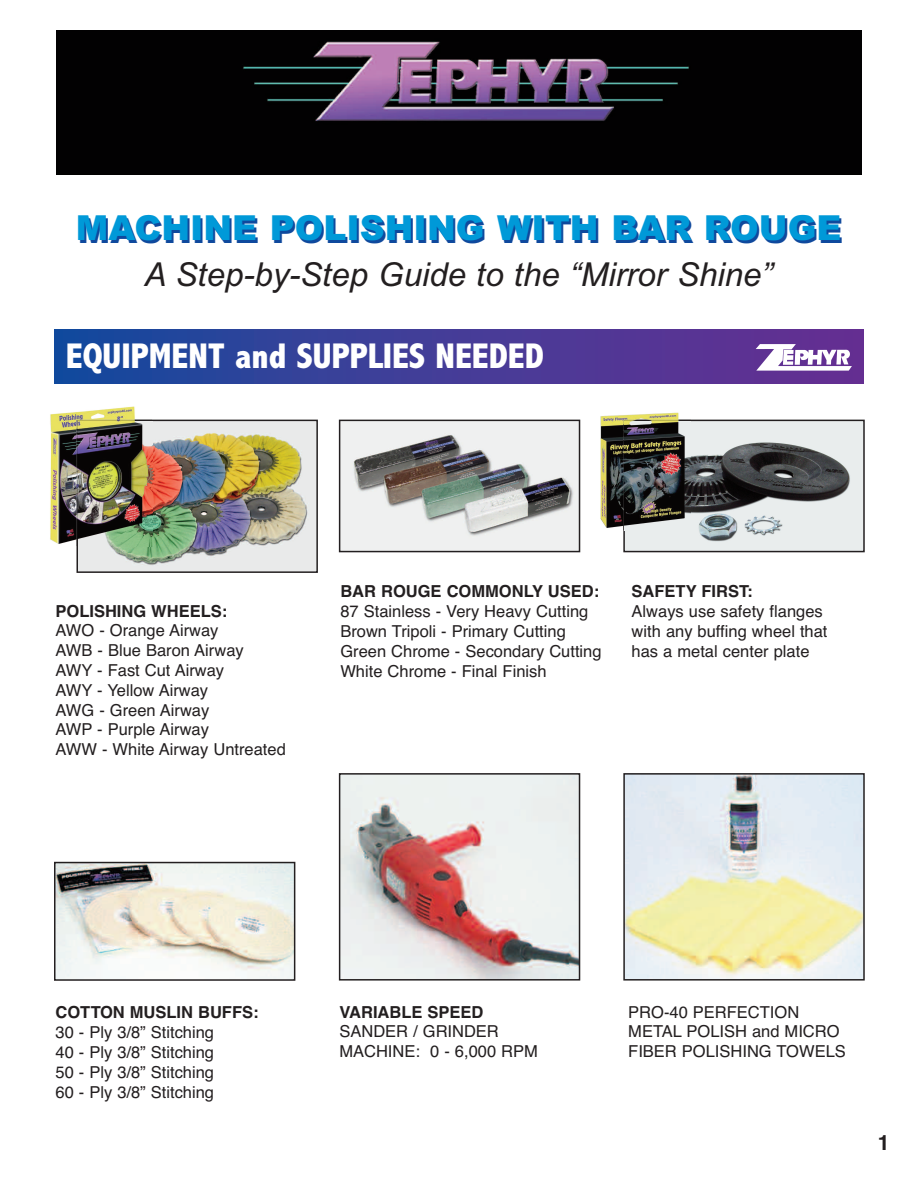
<style>
.page{position:relative;width:918px;height:1188px;background:#fff}
.page>*{position:absolute;margin:0;border:0;box-sizing:border-box;transform-origin:0 0}
.t1{font:800 condensed 36px "Abadi";color:#fff}
.t2{font:900 34.5px "Arial";color:#0099d8}
.t3{font:italic 33px "Arial";color:#231f20}
.t4{font:700 21px "Helvetica";color:#231f20}
.t5{font:16.5px/19.8px "Helvetica";color:#231f20}
.t6{font:700 16.5px "Helvetica";color:#231f20}
</style>
<div class="page">
<img style="left:57px;top:31px;width:804px;height:144px">
<img style="left:342px;top:423px;width:235px;height:126px">
<div style="left:339px;top:420px;width:241px;height:132px;border:2px solid #231f20"></div>
<img style="left:79px;top:423px;width:236px;height:147px">
<div style="left:76px;top:420px;width:242px;height:153px;border:2px solid #231f20"></div>
<img style="left:626px;top:423px;width:236px;height:126px">
<div style="left:623px;top:420px;width:242px;height:132px;border:2px solid #231f20"></div>
<img style="left:57px;top:865px;width:235px;height:113px">
<div style="left:54px;top:862px;width:241px;height:119px;border:2px solid #231f20"></div>
<img style="left:342px;top:776px;width:235px;height:202px">
<div style="left:339px;top:773px;width:241px;height:208px;border:2px solid #231f20"></div>
<img style="left:626px;top:776px;width:236px;height:202px">
<div style="left:623px;top:773px;width:242px;height:208px;border:2px solid #231f20"></div>
<div style="left:54px;top:330px;width:810px;height:54px;background:linear-gradient(to right,#174a9d,#6b2e91)"></div>
<img style="left:755px;top:343px;width:97px;height:29px">
<img style="left:600px;top:412px;width:91px;height:116px">
<img style="left:624px;top:420px;width:67px;height:110px">
<img style="left:625px;top:421px;width:66px;height:109px">
<img style="left:50px;top:406px;width:102px;height:138px">
<img style="left:77px;top:420px;width:75px;height:126px">
<img style="left:78px;top:421px;width:74px;height:125px">
<h2 class="t2" style="left:76px;top:208px;width:767px">MACHINE POLISHING WITH BAR ROUGE</h2>
<h3 class="t3" style="left:145px;top:256px;width:629px">A Step-by-Step Guide to the “Mirror Shine”</h3>
<h1 class="t1" style="left:66px;top:334px;width:480px">EQUIPMENT and SUPPLIES NEEDED</h1>
<p class="t6" style="left:56px;top:601px;width:173px">POLISHING WHEELS:</p>
<p class="t5" style="left:56px;top:621px;width:232px">AWO - Orange Airway<br>AWB - Blue Baron Airway<br>AWY - Fast Cut Airway<br>AWY - Yellow Airway<br>AWG - Green Airway<br>AWP - Purple Airway<br>AWW - White Airway Untreated</p>
<p class="t6" style="left:340px;top:582px;width:260px">BAR ROUGE COMMONLY USED:</p>
<p class="t5" style="left:340px;top:602px;width:263px">87 Stainless - Very Heavy Cutting<br>Brown Tripoli - Primary Cutting<br>Green Chrome - Secondary Cutting<br>White Chrome - Final Finish</p>
<p class="t6" style="left:632px;top:582px;width:123px">SAFETY FIRST:</p>
<p class="t5" style="left:632px;top:602px;width:197px">Always use safety flanges with any buffing wheel that has a metal center plate</p>
<p class="t6" style="left:56px;top:1003px;width:205px">COTTON MUSLIN BUFFS:</p>
<p class="t5" style="left:55px;top:1023px;width:160px;text-align:justify">30 - Ply 3/8” Stitching 40 - Ply 3/8” Stitching 50 - Ply 3/8” Stitching 60 - Ply 3/8” Stitching</p>
<p class="t6" style="left:339px;top:1002px;width:146px">VARIABLE SPEED</p>
<p class="t5" style="left:339px;top:1022px;width:200px">SANDER / GRINDER<br>MACHINE: 0 - 6,000 RPM</p>
<p class="t5" style="left:628px;top:1002px;width:219px">PRO-40 PERFECTION<br>METAL POLISH and MICRO<br>FIBER POLISHING TOWELS</p>
<p class="t4" style="left:878px;top:1131px;width:13px">1</p>
</div>
